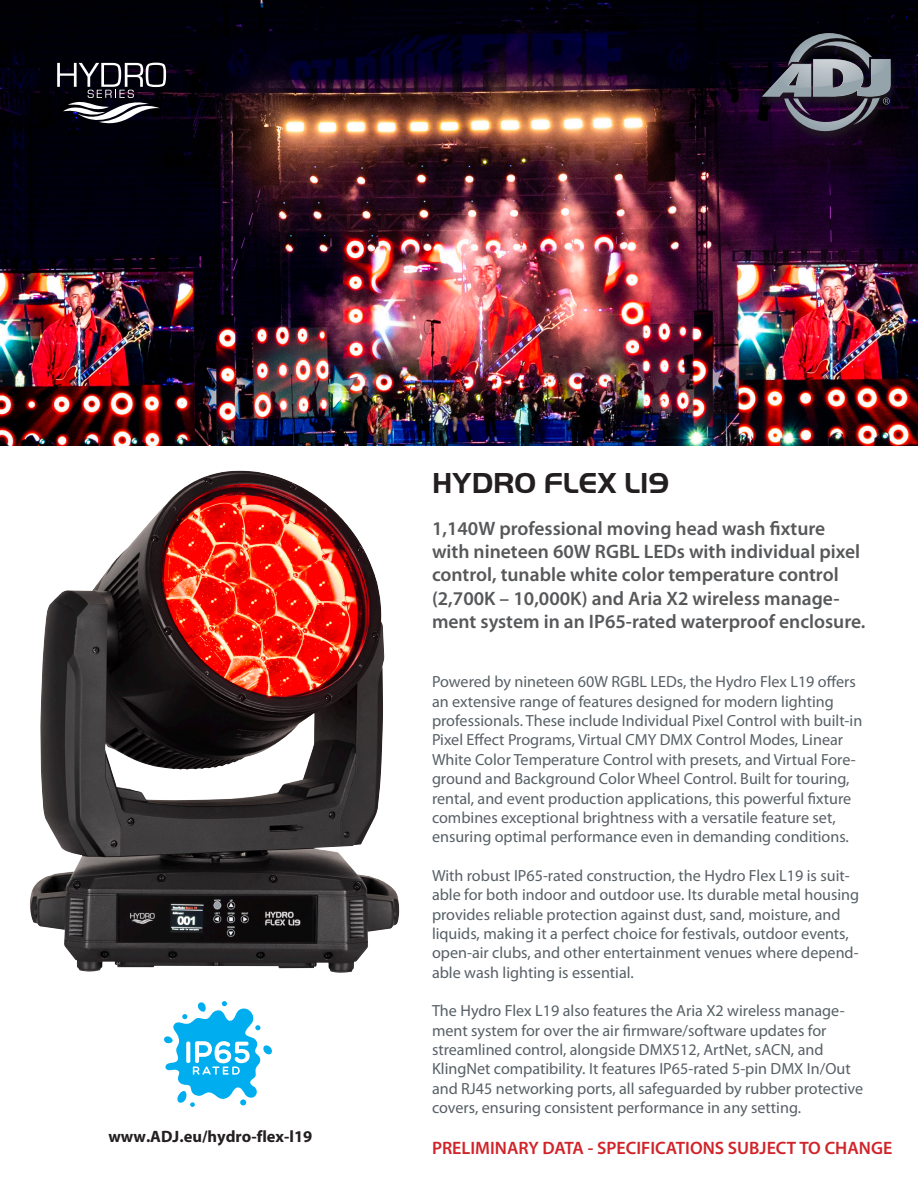
<style>
.page{position:relative;width:918px;height:1188px;background:#fff}
.page>*{position:absolute;margin:0;border:0;box-sizing:border-box;transform-origin:0 0}
.t1{font:700 30px "Handel Got D";color:#231f20}
.t2{font:600 19.5px/23.4px "Myriad Pro";color:#57585a}
.t3{font:600 18px "Myriad Pro";color:#d1232a}
.t4{font:700 16.5px "Myriad Pro";color:#231f20}
.t5{font:16.2px/19.4px "Myriad Pro";color:#576065}
.s1{font-size:36px;color:#fff}
</style>
<div class="page">
<img style="left:0;top:0;width:918px;height:446px">
<div style="left:757px;top:32px;width:141px;height:111px;background:#231f20;opacity:.75"></div>
<svg style="left:762px;top:33px;width:129px;height:104px;background:#484553"></svg>
<img style="left:30px;top:471px;width:369px;height:502px">
<svg style="left:57px;top:63px;width:109px;height:64px"></svg>
<svg style="left:164px;top:1001px;width:108px;height:106px"></svg>
<p class="t4" style="left:108px;top:1125px;width:205px">www.ADJ.eu/hydro-flex-l19</p>
<p class="t1" style="left:432px;top:466px;width:301px">HYDRO FLEX L19<span class="s1">BW</span></p>
<p class="t2" style="left:432px;top:516px;width:435px">1,140W professional moving head wash fixture with nineteen 60W RGBL LEDs with individual pixel control, tunable white color temperature control (2,700K – 10,000K) and Aria X2 wireless manage&shy;ment system in an IP65-rated waterproof enclosure.</p>
<p class="t5" style="left:432px;top:672px;width:432px">Powered by nineteen 60W RGBL LEDs, the Hydro Flex L19 offers an extensive range of features designed for modern lighting professionals. These include Individual Pixel Control with built-in Pixel Effect Programs, Virtual CMY DMX Control Modes, Linear White Color Temperature Control with presets, and Virtual Fore&shy;ground and Background Color Wheel Control. Built for touring, rental, and event production applications, this powerful fixture combines exceptional brightness with a versatile feature set, ensuring optimal performance even in demanding conditions.</p>
<p class="t5" style="left:432px;top:866px;width:429px">With robust IP65-rated construction, the Hydro Flex L19 is suit&shy;able for both indoor and outdoor use. Its durable metal housing provides reliable protection against dust, sand, moisture, and liquids, making it a perfect choice for festivals, outdoor events, open-air clubs, and other entertainment venues where depend&shy;able wash lighting is essential.</p>
<p class="t5" style="left:432px;top:1001px;width:433px">The Hydro Flex L19 also features the Aria X2 wireless manage&shy;ment system for over the air firmware/software updates for streamlined control, alongside DMX512, ArtNet, sACN, and KlingNet compatibility. It features IP65-rated 5-pin DMX In/Out and RJ45 networking ports, all safeguarded by rubber protective covers, ensuring consistent performance in any setting.</p>
<p class="t3" style="left:432px;top:1136px;width:462px">PRELIMINARY DATA - SPECIFICATIONS SUBJECT TO CHANGE</p>
</div>
